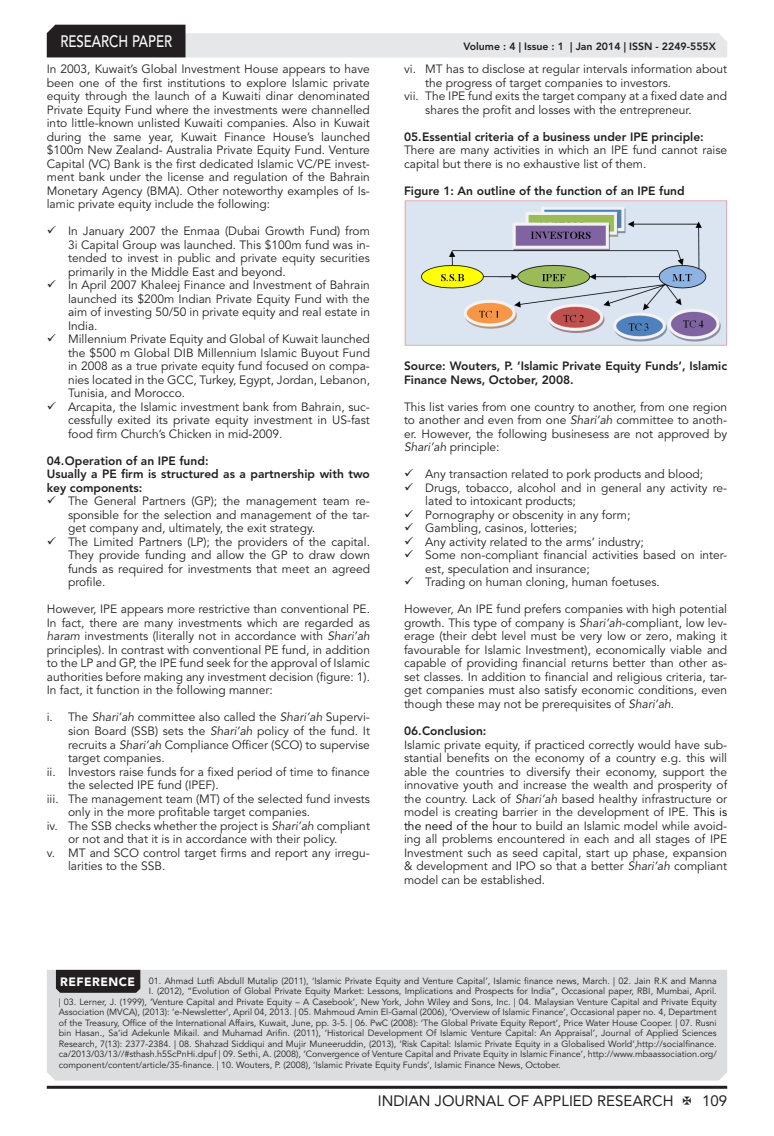
<style>
.page{position:relative;width:774px;height:1136px;background:#fff}
.page>*{position:absolute;margin:0;border:0;box-sizing:border-box;transform-origin:0 0}
.t1{font:500 16.5px "Avenir LT Std";color:#fff;scale:.8 1}
.t2{font:15px "Avenir LT Std";color:#231f20}
.Body_Text{font:12px/13.5px "Avenir LT Std";color:#231f20;text-align:justify}
.Bullet{font:12px/13.5px "Avenir LT Std";color:#231f20}
.Bold{font:800 12px/13.5px "Avenir LT Std";color:#231f20}
.t3{font:900 12px "Avenir LT Std";letter-spacing:.04em;color:#fff}
.t4{font:800 10.5px "Avenir LT Std";color:#231f20}
.Reference{font:9px "Avenir LT Std";color:#231f20}
.s1{font-style:italic}
.s2{color:#000}
</style>
<div class="page">
<hr style="left:47px;top:1085px;width:680px;height:3px;background:#231f20">
<svg style="left:47px;top:25px;width:680px;height:32px"></svg>
<div style="left:47px;top:969px;width:680px;height:111px;background:#dcdddf"></div>
<div style="left:56px;top:969px;width:84px;height:23px;background:#231f20"></div>
<img style="left:404px;top:200px;width:324px;height:146px">
<h1 class="t1" style="left:60px;top:32px;width:141px">RESEARCH PAPER</h1>
<p class="Body_Text" style="left:47px;top:62px;width:325px">In 2003, Kuwait’s Global Investment House appears to have been one of the first institutions to explore Islamic private equity through the launch of a Kuwaiti dinar denominated Private Equity Fund where the investments were channelled into little-known unlisted Kuwaiti companies. Also in Kuwait during the same year, Kuwait Finance House’s launched $100m New Zealand- Australia Private Equity Fund. Venture Capital (VC) Bank is the first dedicated Islamic VC/PE invest&shy;ment bank under the license and regulation of the Bahrain Monetary Agency (BMA). Other noteworthy examples of Is&shy;lamic private equity include the following:</p>
<p class="Bullet" style="left:68px;top:224px;width:303px;text-align:justify;text-indent:-21px">✓ In January 2007 the Enmaa (Dubai Growth Fund) from 3i Capital Group was launched. This $100m fund was in&shy;tended to invest in public and private equity securities primarily in the Middle East and beyond.</p>
<p class="Bullet" style="left:68px;top:278px;width:303px;text-align:justify;text-indent:-21px">✓ In April 2007 Khaleej Finance and Investment of Bahrain launched its $200m Indian Private Equity Fund with the aim of investing 50/50 in private equity and real estate in India.</p>
<p class="Bullet" style="left:68px;top:332px;width:303px;text-align:justify;text-indent:-21px">✓ Millennium Private Equity and Global of Kuwait launched the $500 m Global DIB Millennium Islamic Buyout Fund in 2008 as a true private equity fund focused on compa&shy;nies located in the GCC, Turkey, Egypt, Jordan, Lebanon, Tunisia, and Morocco.</p>
<p class="Bullet" style="left:68px;top:400px;width:303px;text-align:justify;text-indent:-21px">✓ Arcapita, the Islamic investment bank from Bahrain, suc&shy;cessfully exited its private equity investment in US-fast food firm Church’s Chicken in mid-2009.</p>
<p class="Bold" style="left:47px;top:454px;width:163px">04.Operation of an IPE fund:</p>
<p class="Bold" style="left:47px;top:467px;width:325px">Usually a PE firm is structured as a partnership with two key components:</p>
<p class="Bullet" style="left:68px;top:494px;width:303px;text-align:justify;text-indent:-21px">✓ The General Partners (GP); the management team re&shy;sponsible for the selection and management of the tar&shy;get company and, ultimately, the exit strategy.</p>
<p class="Bullet" style="left:68px;top:535px;width:303px;text-align:justify;text-indent:-21px">✓ The Limited Partners (LP); the providers of the capital.<br>They provide funding and allow the GP to draw down funds as required for investments that meet an agreed profile.</p>
<p class="Body_Text" style="left:47px;top:602px;width:325px">However, IPE appears more restrictive than conventional PE.<br>In fact, there are many investments which are regarded as <span class="s1">haram</span> investments (literally not in accordance with <span class="s1">Shari’ah </span>principles). In contrast with conventional PE fund, in addition to the LP and GP, the IPE fund seek for the approval of Islamic authorities before making any investment decision (figure: 1).<br>In fact, it function in the following manner:</p>
<p class="Bullet" style="left:68px;top:710px;width:303px;text-align:justify;text-indent:-21px">i. The <span class="s1">Shari’ah</span> committee also called the <span class="s1">Shari’ah</span> Supervi&shy;sion Board (SSB) sets the <span class="s1">Shari’ah</span> policy of the fund. It recruits a <span class="s1">Shari’ah</span> Compliance Officer (SCO) to supervise target companies.</p>
<p class="Bullet" style="left:68px;top:764px;width:303px;text-indent:-21px">ii. Investors raise funds for a fixed period of time to finance the selected IPE fund (IPEF).</p>
<p class="Bullet" style="left:68px;top:791px;width:303px;text-indent:-21px">iii. The management team (MT) of the selected fund invests only in the more profitable target companies.</p>
<p class="Bullet" style="left:68px;top:818px;width:303px;text-indent:-21px">iv. The SSB checks whether the project is <span class="s1">Shari’ah</span> compliant or not and that it is in accordance with their policy.</p>
<p class="Bullet" style="left:68px;top:845px;width:303px;text-indent:-21px">v. MT and SCO control target firms and report any irregu&shy;larities to the SSB.</p>
<p class="t4" style="left:463px;top:41px;width:254px">Volume : 4 | Issue : 1 | Jan 2014 | ISSN - 2249-555X</p>
<p class="Bullet" style="left:425px;top:62px;width:303px;text-indent:-21px">vi. MT has to disclose at regular intervals information about the progress of target companies to investors.</p>
<p class="Bullet" style="left:425px;top:89px;width:303px;text-indent:-21px">vii. The IPE fund exits the target company at a fixed date and shares the profit and losses with the entrepreneur.</p>
<p class="Bold" style="left:404px;top:130px;width:301px">05.Essential criteria of a business under IPE principle:</p>
<p class="Body_Text" style="left:404px;top:143px;width:325px">There are many activities in which an IPE fund cannot raise capital but there is no exhaustive list of them.</p>
<p class="Bold" style="left:404px;top:184px;width:282px">Figure 1: An outline of the function of an IPE fund</p>
<p class="Bold" style="left:404px;top:359px;width:325px">Source: Wouters, P. ‘Islamic Private Equity Funds’, Islamic<br>Finance News, October, 2008.</p>
<p class="Body_Text" style="left:404px;top:400px;width:325px">This list varies from one country to another, from one region to another and even from one <span class="s1">Shari’ah</span> committee to anoth&shy;er. However, the following businesess are not approved by <span class="s1">Shari’ah</span> principle:</p>
<p class="Bullet" style="left:404px;top:467px;width:301px">✓ Any transaction related to pork products and blood;</p>
<p class="Bullet" style="left:425px;top:481px;width:303px;text-indent:-21px">✓ Drugs, tobacco, alcohol and in general any activity re&shy;lated to intoxicant products;</p>
<p class="Bullet" style="left:404px;top:508px;width:228px">✓ Pornography or obscenity in any form;</p>
<p class="Bullet" style="left:404px;top:521px;width:175px">✓ Gambling, casinos, lotteries;</p>
<p class="Bullet" style="left:404px;top:535px;width:241px">✓ Any activity related to the arms’ industry;</p>
<p class="Bullet" style="left:425px;top:548px;width:303px;text-indent:-21px">✓ Some non-compliant financial activities based on inter&shy;est, speculation and insurance;</p>
<p class="Bullet" style="left:404px;top:575px;width:257px">✓ Trading on human cloning, human foetuses.</p>
<p class="Body_Text" style="left:404px;top:602px;width:325px">However, An IPE fund prefers companies with high potential growth. This type of company is <span class="s1">Shari’ah</span>-compliant, low lev&shy;erage (their debt level must be very low or zero, making it favourable for Islamic Investment), economically viable and capable of providing financial returns better than other as&shy;set classes. In addition to financial and religious criteria, tar&shy;get companies must also satisfy economic conditions, even though these may not be prerequisites of <span class="s1">Shari’ah</span>.</p>
<p class="Bold" style="left:404px;top:724px;width:84px">06.Conclusion:</p>
<p class="Body_Text" style="left:404px;top:737px;width:325px">Islamic private equity, if practiced correctly would have sub&shy;stantial benefits on the economy of a country e.g. this will able the countries to diversify their economy, support the innovative youth and increase the wealth and prosperity of the country. Lack of <span class="s1">Shari’ah</span> based healthy infrastructure or model is creating barrier in the development of IPE. <span class="s2">This is the need of the hour</span> to build an Islamic model while avoid&shy;ing all problems encountered in each and all stages of IPE Investment such as seed capital, start up phase, expansion &amp; development and IPO so that a better <span class="s1">Shari’ah</span> compliant model can be established.</p>
<p class="t3" style="left:60px;top:974px;width:76px">REFERENCE</p>
<p class="Reference" style="left:149px;top:975px;width:569px">01. Ahmad Lutfi Abdull Mutalip (2011), ‘Islamic Private Equity and Venture Capital’, Islamic finance news, March. | 02. Jain R.K and Manna</p>
<p class="Reference" style="left:149px;top:985px;width:569px">I. (2012), “Evolution of Global Private Equity Market: Lessons, Implications and Prospects for India”, Occasional paper, RBI, Mumbai, April.</p>
<p class="Reference" style="left:59px;top:996px;width:660px">| 03. Lerner, J. (1999), ‘Venture Capital and Private Equity – A Casebook’, New York, John Wiley and Sons, Inc. | 04. Malaysian Venture Capital and Private Equity</p>
<p class="Reference" style="left:59px;top:1006px;width:660px">Association (MVCA), (2013): ‘e-Newsletter’, April 04, 2013. | 05. Mahmoud Amin El-Gamal (2006), ‘Overview of Islamic Finance’, Occasional paper no. 4, Department</p>
<p class="Reference" style="left:59px;top:1017px;width:659px">of the Treasury, Office of the International Affairs, Kuwait, June, pp. 3-5. | 06. PwC (2008): ‘The Global Private Equity Report’, Price Water House Cooper. | 07. Rusni</p>
<p class="Reference" style="left:59px;top:1027px;width:659px">bin Hasan., Sa‘id Adekunle Mikail. and Muhamad Arifin. (2011), ‘Historical Development Of Islamic Venture Capital: An Appraisal’, Journal of Applied Sciences</p>
<p class="Reference" style="left:59px;top:1038px;width:659px">Research, 7(13): 2377-2384. | 08. Shahzad Siddiqui and Mujir Muneeruddin, (2013), ‘Risk Capital: Islamic Private Equity in a Globalised World’,http://socialfinance.</p>
<p class="Reference" style="left:59px;top:1048px;width:660px">ca/2013/03/13//#sthash.h5ScPnHi.dpuf | 09. Sethi, A. (2008), ‘Convergence of Venture Capital and Private Equity in Islamic Finance’, http://www.mbaassociation.org/</p>
<p class="Reference" style="left:59px;top:1059px;width:503px">component/content/article/35-finance. | 10. Wouters, P. (2008), ‘Islamic Private Equity Funds’, Islamic Finance News, October.</p>
<p class="t2" style="left:378px;top:1091px;width:297px">INDIAN JOURNAL OF APPLIED RESEARCH</p>
<p class="t2" style="left:702px;top:1091px;width:27px">109</p>
</div>
